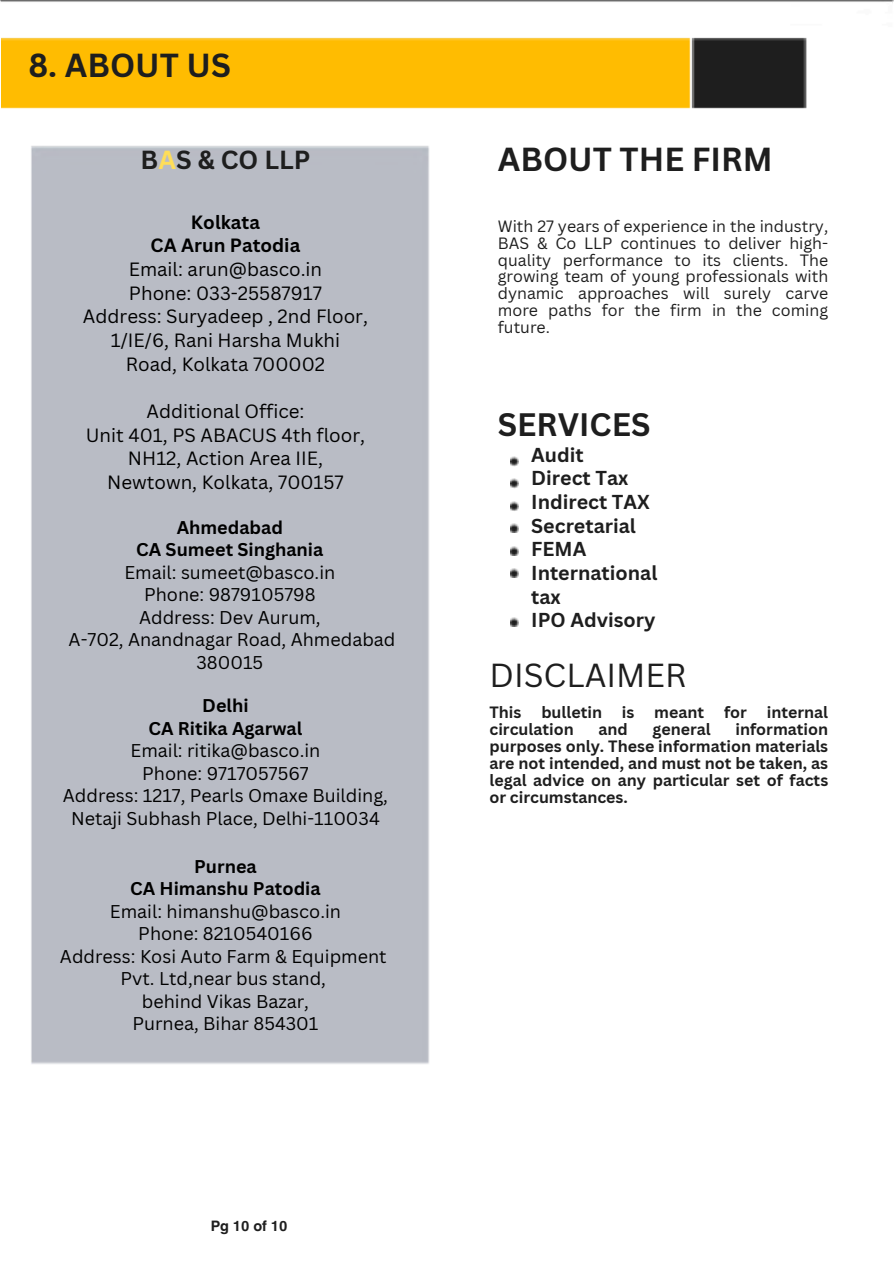
<style>
.page{position:relative;width:894px;height:1264px;background:#fff}
.page>*{position:absolute;margin:0;border:0;box-sizing:border-box;transform-origin:0 0}
.t1{font:700 32.4px "Canva Sans";color:#1e1e1e}
.t2{font:32.4px "Canva Sans";color:#1e1e1e}
.t3{font:700 31.65px "Canva Sans";color:#1e1e1e}
.t4{font:700 25.5px "Canva Sans";color:#1e1e1e}
.t5{font:700 19.65px/23.7px "Canva Sans";color:#1e1e1e}
.t6{font:18.75px/23.7px "Canva Sans";color:#000;text-align:center}
.t7{font:18px/22.5px "Canva Sans";color:#000;text-align:center}
.t8{font:15.9px/16.8px "Canva Sans";color:#1e1e1e;text-align:justify}
.t9{font:700 15.9px/16.8px "Canva Sans";color:#1e1e1e}
.t10{font:700 14.4px "Helvetica World";color:#1e1e1e}
.s1{color:#ffde59}
.s2{font-weight:700}
</style>
<div class="page">
<img style="left:1px;top:37px;width:805px;height:71px">
<div style="left:31px;top:146px;width:398px;height:917px;background:#b9bcc5"></div>
<svg style="left:510px;top:456px;width:8px;height:10px"></svg>
<svg style="left:510px;top:479px;width:8px;height:10px"></svg>
<svg style="left:510px;top:501px;width:8px;height:10px"></svg>
<svg style="left:510px;top:524px;width:8px;height:9px"></svg>
<svg style="left:510px;top:546px;width:8px;height:9px"></svg>
<svg style="left:510px;top:569px;width:8px;height:9px"></svg>
<svg style="left:510px;top:617px;width:8px;height:9px"></svg>
<p class="t1" style="left:28px;top:42px;width:204px">8. ABOUT US</p>
<h1 class="t4" style="left:140px;top:141px;width:171px">B<span class="s1">A</span>S &amp; CO LLP</h1>
<p class="t1" style="left:497px;top:136px;width:276px">ABOUT THE FIRM</p>
<h3 class="t6" style="left:83px;top:210px;width:286px"><span class="s2">Kolkata<br>CA Arun Patodia<br></span>Email: arun@basco.in<br>Phone: 033-25587917<br>Address: Suryadeep , 2nd Floor,<br>1/IE/6, Rani Harsha Mukhi<br>Road, Kolkata 700002</h3>
<p class="t6" style="left:86px;top:399px;width:281px">Additional Office:<br>Unit 401, PS ABACUS 4th floor,<br>NH12, Action Area IIE,<br>Newtown, Kolkata, 700157</p>
<h5 class="t7" style="left:69px;top:515px;width:328px"><span class="s2">Ahmedabad<br>CA Sumeet Singhania<br></span>Email: sumeet@basco.in<br>Phone: 9879105798<br>Address: Dev Aurum,<br>A-702, Anandnagar Road, Ahmedabad<br>380015</h5>
<h5 class="t7" style="left:63px;top:694px;width:326px"><span class="s2">Delhi<br>CA Ritika Agarwal<br></span>Email: ritika@basco.in<br>Phone: 9717057567<br>Address: 1217, Pearls Omaxe Building,<br>Netaji Subhash Place, Delhi-110034</h5>
<h5 class="t9" style="left:489px;top:703px;width:340px">This bulletin is meant for internal circulation</h5>
<h5 class="t8" style="left:497px;top:217px;width:332px">With 27 years of experience in the industry, BAS &amp; Co LLP continues to deliver high&shy;quality performance to its clients. The growing team of young professionals with dynamic approaches will surely carve more paths for the firm in the coming future.</h5>
<h1 class="t3" style="left:497px;top:402px;width:154px">SERVICES</h1>
<h5 class="t5" style="left:531px;top:442px;width:128px">Audit<br>Direct Tax<br>Indirect TAX<br>Secretarial<br>FEMA<br>International tax<br>IPO Advisory</h5>
<p class="t2" style="left:489px;top:652px;width:198px">DISCLAIMER</p>
<h5 class="t9" style="left:489px;top:720px;width:340px;text-align:justify;text-indent:246px">information purposes only. These information materials are not intended, and must not be taken, as legal advice on any particular set of facts or circumstances.</h5>
<h5 class="t9" style="left:598px;top:720px;width:31px">and</h5>
<h5 class="t9" style="left:652px;top:720px;width:60px">general</h5>
<h1 class="t7" style="left:60px;top:854px;width:328px"><span class="s2">Purnea<br>CA Himanshu Patodia<br></span>Email: himanshu@basco.in<br>Phone: 8210540166<br>Address: Kosi Auto Farm &amp; Equipment<br>Pvt. Ltd,near bus stand,<br>behind Vikas Bazar,<br>Purnea, Bihar 854301</h1>
<p class="t10" style="left:211px;top:1214px;width:78px">Pg 10 of 10</p>
</div>
